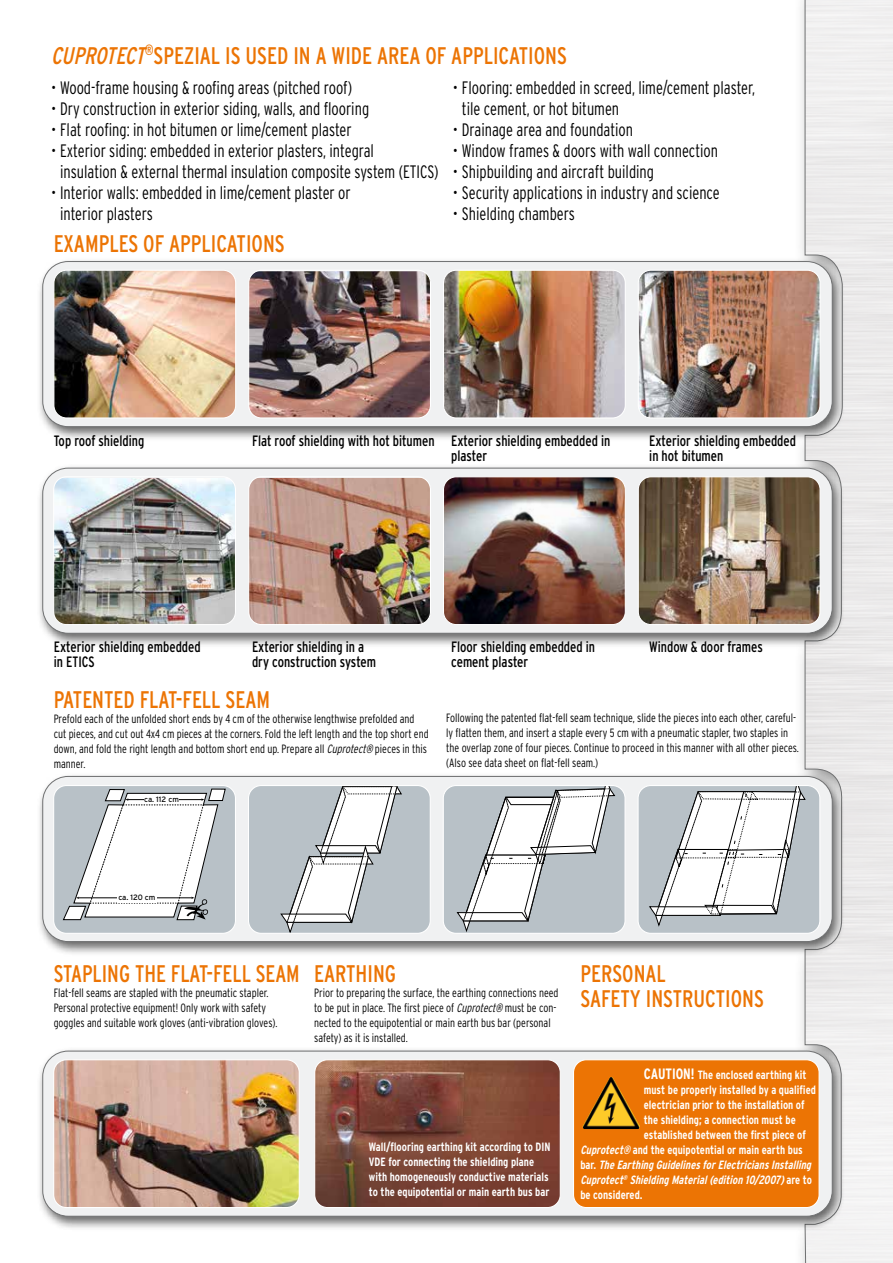
<style>
.page{position:relative;width:893px;height:1263px;background:#fff}
.page>*{position:absolute;margin:0;border:0;box-sizing:border-box;transform-origin:0 0}
.t1{font:condensed 24px/25.5px "Interstate";color:#ec7404;scale:.93 1}
.t2{font:condensed 24px "Interstate";color:#ec7404;scale:.92 1}
.t3{font:300 condensed 18px/21px "Interstate";color:#000;scale:.9 1}
.t4{font:condensed 15px/15px "Interstate";color:#000;scale:.93 1}
.t5{font:300 condensed 12px/15px "Interstate";color:#000;scale:.93 1}
.t6{font:700 condensed 12px/15px "Interstate";color:#fff;scale:.93 1}
.t7{font:italic 700 condensed 12px "Interstate";color:#fff;scale:.93 1}
.t8{font:7.8px "Interstate";color:#000}
.s1{font-style:italic}
.s2{font-size:15px}
.s3{font-style:normal}
</style>
<div class="page">
<div style="left:794px;top:0;width:99px;height:1263px;background:#f8f8f8"></div>
<svg style="left:804px;top:0;width:89px;height:1263px"></svg>
<div style="left:36px;top:464px;width:809px;height:184px;background:#000;opacity:.6"></div>
<div style="left:43px;top:468px;width:789px;height:165px;background:#f0f1f2;border-radius:26px"></div>
<div style="left:42px;top:468px;width:791px;height:166px;border:1px solid #707172;border-radius:26px"></div>
<div style="left:36px;top:772px;width:809px;height:184px;background:#000;opacity:.6"></div>
<div style="left:43px;top:776px;width:789px;height:165px;background:#f0f1f2;border-radius:26px"></div>
<div style="left:42px;top:776px;width:791px;height:166px;border:1px solid #707172;border-radius:26px"></div>
<div style="left:36px;top:1047px;width:809px;height:184px;background:#000;opacity:.6"></div>
<div style="left:43px;top:1051px;width:789px;height:165px;background:#f0f1f2;border-radius:26px"></div>
<div style="left:42px;top:1051px;width:791px;height:165px;border:1px solid #707172;border-radius:26px"></div>
<img style="left:55px;top:1061px;width:243px;height:145px">
<div style="left:53px;top:1059px;width:247px;height:149px;border:1px solid #fff;border-radius:13px"></div>
<img style="left:316px;top:1061px;width:243px;height:145px">
<div style="left:314px;top:1059px;width:247px;height:149px;border:1px solid #fff;border-radius:13px"></div>
<div style="left:573px;top:1060px;width:246px;height:147px;background:#ec7404;border-radius:13px"></div>
<div style="left:573px;top:1059px;width:247px;height:149px;border:1px solid #fff;border-radius:13px"></div>
<div style="left:36px;top:257px;width:809px;height:184px;background:#000;opacity:.6"></div>
<div style="left:43px;top:262px;width:789px;height:165px;background:#f0f1f2;border-radius:26px"></div>
<div style="left:42px;top:261px;width:791px;height:166px;border:1px solid #707172;border-radius:26px"></div>
<img style="left:55px;top:478px;width:179px;height:145px">
<div style="left:53px;top:476px;width:183px;height:149px;border:1px solid #fff;border-radius:13px"></div>
<img style="left:250px;top:478px;width:179px;height:145px">
<div style="left:248px;top:476px;width:183px;height:149px;border:1px solid #fff;border-radius:13px"></div>
<img style="left:445px;top:478px;width:179px;height:145px">
<div style="left:443px;top:476px;width:183px;height:149px;border:1px solid #fff;border-radius:13px"></div>
<img style="left:640px;top:478px;width:179px;height:145px">
<div style="left:638px;top:476px;width:183px;height:149px;border:1px solid #fff;border-radius:13px"></div>
<img style="left:55px;top:272px;width:179px;height:144px">
<div style="left:53px;top:270px;width:183px;height:148px;border:1px solid #fff;border-radius:13px"></div>
<img style="left:250px;top:272px;width:179px;height:144px">
<div style="left:248px;top:270px;width:183px;height:148px;border:1px solid #fff;border-radius:13px"></div>
<img style="left:445px;top:272px;width:179px;height:144px">
<div style="left:443px;top:270px;width:183px;height:148px;border:1px solid #fff;border-radius:13px"></div>
<img style="left:640px;top:272px;width:179px;height:144px">
<div style="left:638px;top:270px;width:183px;height:148px;border:1px solid #fff;border-radius:13px"></div>
<div style="left:54px;top:785px;width:181px;height:148px;background:#b8c1c7;border-radius:13px"></div>
<div style="left:53px;top:785px;width:183px;height:149px;border:1px solid #fff;border-radius:13px"></div>
<div style="left:248px;top:785px;width:182px;height:148px;background:#b8c1c7;border-radius:13px"></div>
<svg style="left:281px;top:787px;width:121px;height:145px"></svg>
<div style="left:248px;top:785px;width:183px;height:149px;border:1px solid #fff;border-radius:13px"></div>
<div style="left:443px;top:785px;width:182px;height:148px;background:#b8c1c7;border-radius:13px"></div>
<svg style="left:457px;top:787px;width:158px;height:145px"></svg>
<div style="left:443px;top:785px;width:183px;height:149px;border:1px solid #fff;border-radius:13px"></div>
<div style="left:638px;top:785px;width:182px;height:148px;background:#b8c1c7;border-radius:13px"></div>
<svg style="left:649px;top:787px;width:157px;height:139px"></svg>
<div style="left:637px;top:785px;width:183px;height:149px;border:1px solid #fff;border-radius:13px"></div>
<svg style="left:63px;top:788px;width:163px;height:132px"></svg>
<img style="left:599px;top:1077px;width:12px;height:20px">
<h1 class="t1" style="left:51px;top:42px;width:556px"><span class="s1">CUPROTECT</span><sup>®</sup>SPEZIAL IS USED IN A WIDE AREA OF APPLICATIONS</h1>
<h2 class="t3" style="left:51px;top:77px;width:336px">• Wood-frame housing &amp; roofing areas (pitched roof)</h2>
<h2 class="t3" style="left:51px;top:98px;width:355px">• Dry construction in exterior siding, walls, and flooring</h2>
<h2 class="t3" style="left:51px;top:119px;width:336px">• Flat roofing: in hot bitumen or lime/cement plaster</h2>
<h2 class="t3" style="left:60px;top:140px;width:422px;text-indent:-9px">• Exterior siding: embedded in exterior plasters, integral<br>insulation &amp; external thermal insulation composite system (ETICS)</h2>
<h2 class="t3" style="left:60px;top:182px;width:325px;text-indent:-9px">• Interior walls: embedded in lime/cement plaster or interior plasters</h2>
<h1 class="t1" style="left:54px;top:231px;width:250px">EXAMPLES OF APPLICATIONS</h1>
<h2 class="t3" style="left:462px;top:77px;width:327px;text-indent:-9px">• Flooring: embedded in screed, lime/cement plaster, tile cement, or hot bitumen</h2>
<h2 class="t3" style="left:453px;top:119px;width:202px">• Drainage area and foundation</h2>
<h2 class="t3" style="left:453px;top:140px;width:296px">• Window frames &amp; doors with wall connection</h2>
<h2 class="t3" style="left:453px;top:161px;width:225px">• Shipbuilding and aircraft building</h2>
<h2 class="t3" style="left:453px;top:182px;width:298px">• Security applications in industry and science</h2>
<h2 class="t3" style="left:453px;top:203px;width:137px">• Shielding chambers</h2>
<p class="t4" style="left:54px;top:433px;width:99px">Top roof shielding</p>
<p class="t4" style="left:451px;top:433px;width:173px;text-indent:-199px">Flat roof shielding with hot bitumen Exterior shielding embedded in plaster</p>
<p class="t4" style="left:649px;top:433px;width:159px">Exterior shielding embedded in hot bitumen</p>
<p class="t4" style="left:54px;top:639px;width:159px">Exterior shielding embedded in ETICS</p>
<p class="t4" style="left:252px;top:639px;width:135px">Exterior shielding in a dry construction system</p>
<p class="t4" style="left:451px;top:639px;width:156px">Floor shielding embedded in cement plaster</p>
<p class="t4" style="left:649px;top:639px;width:124px">Window &amp; door frames</p>
<h1 class="t1" style="left:54px;top:686px;width:234px">PATENTED FLAT-FELL SEAM</h1>
<p class="t5" style="left:54px;top:711px;width:405px">Prefold each of the unfolded short ends by 4 cm of the otherwise lengthwise prefolded and cut pieces, and cut out 4x4 cm pieces at the corners. Fold the left length and the top short end down, and fold the right length and bottom short end up. Prepare all <span class="s1">Cuprotect®</span> pieces in this manner.</p>
<p class="t5" style="left:446px;top:710px;width:381px">Following the patented flat-fell seam technique, slide the pieces into each other, careful&shy;ly flatten them, and insert a staple every 5 cm with a pneumatic stapler, two staples in the overlap zone of four pieces. Continue to proceed in this manner with all other pieces. (Also see data sheet on flat-fell seam.)</p>
<p class="t8" style="left:144px;top:795px;width:36px">ca. 112 cm</p>
<p class="t8" style="left:118px;top:893px;width:39px">ca. 120 cm</p>
<h1 class="t2" style="left:54px;top:960px;width:269px">STAPLING THE FLAT-FELL SEAM</h1>
<p class="t5" style="left:54px;top:985px;width:242px">Flat-fell seams are stapled with the pneumatic stapler.<br>Personal protective equipment! Only work with safety goggles and suitable work gloves (anti-vibration gloves).</p>
<h1 class="t1" style="left:314px;top:960px;width:90px">EARTHING</h1>
<p class="t5" style="left:314px;top:985px;width:264px">Prior to preparing the surface, the earthing connections need to be put in place. The first piece of <span class="s1">Cuprotect®</span> must be con&shy;nected to the equipotential or main earth bus bar (personal safety) as it is installed.</p>
<p class="t6" style="left:369px;top:1140px;width:197px">Wall/flooring earthing kit according to DIN VDE for connecting the shielding plane with homogeneously conductive materials to the equipotential or main earth bus bar</p>
<h1 class="t1" style="left:580px;top:960px;width:199px">PERSONAL<br>SAFETY INSTRUCTIONS</h1>
<p class="t6" style="left:644px;top:1067px;width:176px"><span class="s2">CAUTION!</span> The enclosed earthing kit</p>
<p class="t6" style="left:644px;top:1082px;width:187px">must be properly installed by a qualified</p>
<p class="t6" style="left:644px;top:1097px;width:174px">electrician prior to the installation of</p>
<p class="t6" style="left:644px;top:1112px;width:165px">the shielding; a connection must be</p>
<p class="t6" style="left:644px;top:1127px;width:176px">established between the first piece of</p>
<p class="t6" style="left:580px;top:1142px;width:241px"><span class="s1">Cuprotect®</span> and the equipotential or main earth bus</p>
<p class="t7" style="left:580px;top:1158px;width:253px"><span class="s3">b a r.</span> TheEarthingGuidelinesforElectriciansInstalling</p>
<p class="t7" style="left:580px;top:1173px;width:251px">Cuprotect<sup>®</sup> ShieldingMaterial(edition10/2007)<span class="s3">a r e t o</span></p>
<p class="t6" style="left:580px;top:1187px;width:68px">be considered.</p>
</div>
